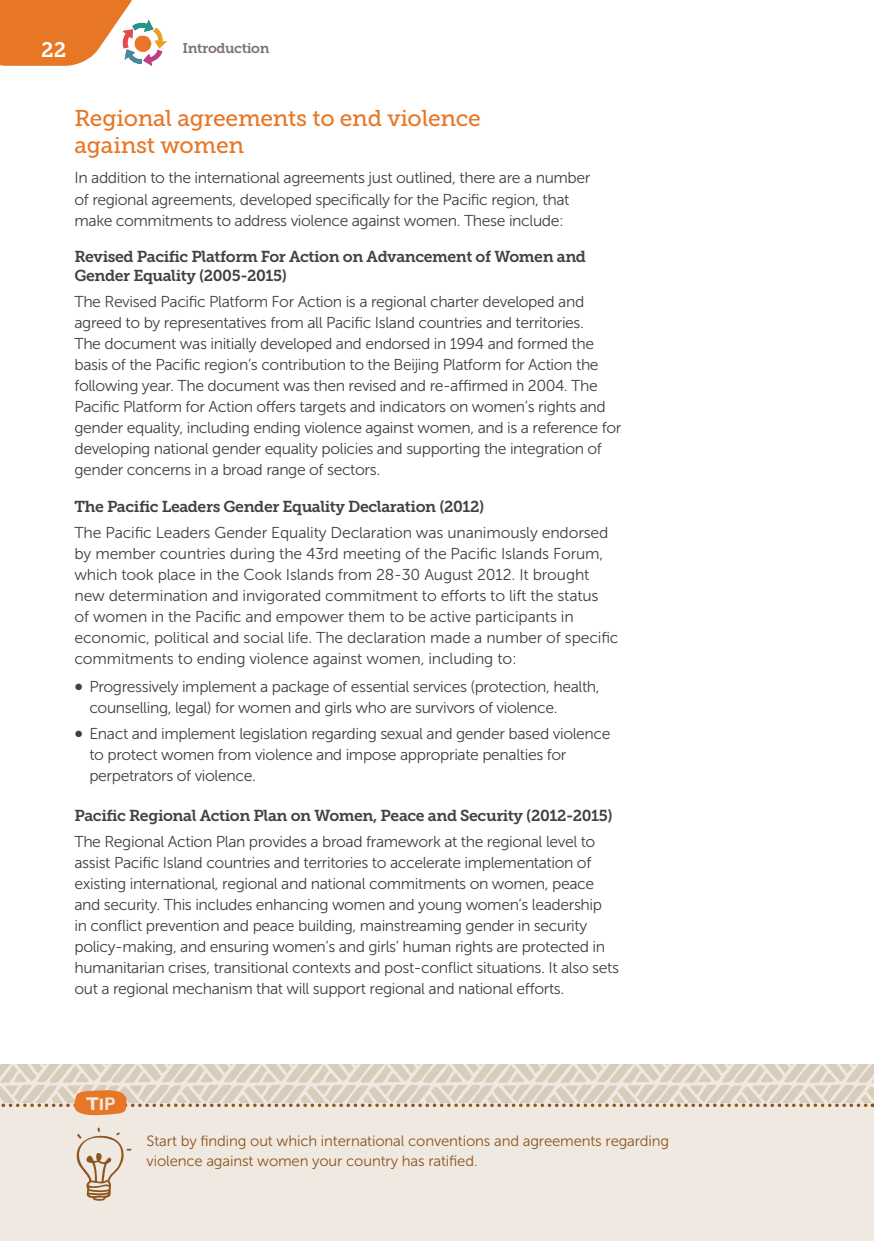
<style>
.page{position:relative;width:874px;height:1241px;background:#fff}
.page>*{position:absolute;margin:0;border:0;box-sizing:border-box;transform-origin:0 0}
.t1{font:22.75px/26.2px "Museo Slab 500";letter-spacing:-.01em;color:#e77725}
.t2{font:21px "Museo Slab 700";color:#fff}
.t3{font:18.2px "YWFTHLLVTKA";color:#efe9e2}
.t4{font:15.75px/21px "Museo Sans 300";letter-spacing:-.025em;color:#414042}
.t5{font:15.75px/19.2px "Museo Slab 700";letter-spacing:-.025em;color:#414042}
.t6{font:14.88px/19.2px "Museo Sans 300";letter-spacing:-.01em;color:#8e561d}
.t7{font:14px "Museo Slab 700";letter-spacing:-.025em;color:#7e726d}
.s1{font-family:"Museo Sans 500";font-size:21px}
</style>
<div class="page">
<div style="left:0;top:1064px;width:873px;height:176px;background:#efe9e2"></div>
<svg style="left:0;top:1064px;width:873px;height:137px"></svg>
<svg style="left:0;top:0;width:167px;height:66px"></svg>
<h2 class="t2" style="left:41px;top:38px;width:26px">22</h2>
<p class="t7" style="left:182px;top:41px;width:88px">Introduction</p>
<h1 class="t1" style="left:74px;top:105px;width:407px">Regional agreements to end violence against women</h1>
<p class="t4" style="left:74px;top:168px;width:517px">In addition to the international agreements just outlined, there are a number of regional agreements, developed specifically for the Pacific region, that make commitments to address violence against women. These include:</p>
<p class="t5" style="left:74px;top:247px;width:513px">Revised Pacific Platform For Action on Advancement of Women and<br>Gender Equality (2005-2015)</p>
<p class="t4" style="left:74px;top:291px;width:548px">The Revised Pacific Platform For Action is a regional charter developed and agreed to by representatives from all Pacific Island countries and territories.<br>The document was initially developed and endorsed in 1994 and formed the basis of the Pacific region’s contribution to the Beijing Platform for Action the following year. The document was then revised and re-affirmed in 2004. The Pacific Platform for Action offers targets and indicators on women’s rights and gender equality, including ending violence against women, and is a reference for developing national gender equality policies and supporting the integration of gender concerns in a broad range of sectors.</p>
<p class="t5" style="left:74px;top:497px;width:411px">The Pacific Leaders Gender Equality Declaration (2012)</p>
<p class="t4" style="left:74px;top:522px;width:545px">The Pacific Leaders Gender Equality Declaration was unanimously endorsed by member countries during the 43rd meeting of the Pacific Islands Forum, which took place in the Cook Islands from 28-30 August 2012. It brought new determination and invigorated commitment to efforts to lift the status<br>of women in the Pacific and empower them to be active participants in economic, political and social life. The declaration made a number of specific commitments to ending violence against women, including to:</p>
<p class="t4" style="left:89px;top:676px;width:511px;text-indent:-15px"><span class="s1">•</span> Progressively implement a package of essential services (protection, health, counselling, legal) for women and girls who are survivors of violence.</p>
<p class="t4" style="left:89px;top:723px;width:522px;text-indent:-15px"><span class="s1">•</span> Enact and implement legislation regarding sexual and gender based violence to protect women from violence and impose appropriate penalties for perpetrators of violence.</p>
<p class="t5" style="left:74px;top:805px;width:539px">Pacific Regional Action Plan on Women, Peace and Security (2012-2015)</p>
<p class="t4" style="left:74px;top:830px;width:546px">The Regional Action Plan provides a broad framework at the regional level to assist Pacific Island countries and territories to accelerate implementation of existing international, regional and national commitments on women, peace and security. This includes enhancing women and young women’s leadership<br>in conflict prevention and peace building, mainstreaming gender in security policy-making, and ensuring women’s and girls’ human rights are protected in humanitarian crises, transitional contexts and post-conflict situations. It also sets out a regional mechanism that will support regional and national efforts.</p>
<p class="t3" style="left:86px;top:1092px;width:30px">TI P</p>
<p class="t6" style="left:146px;top:1131px;width:524px">Start by finding out which international conventions and agreements regarding violence against women your country has ratified.</p>
</div>
